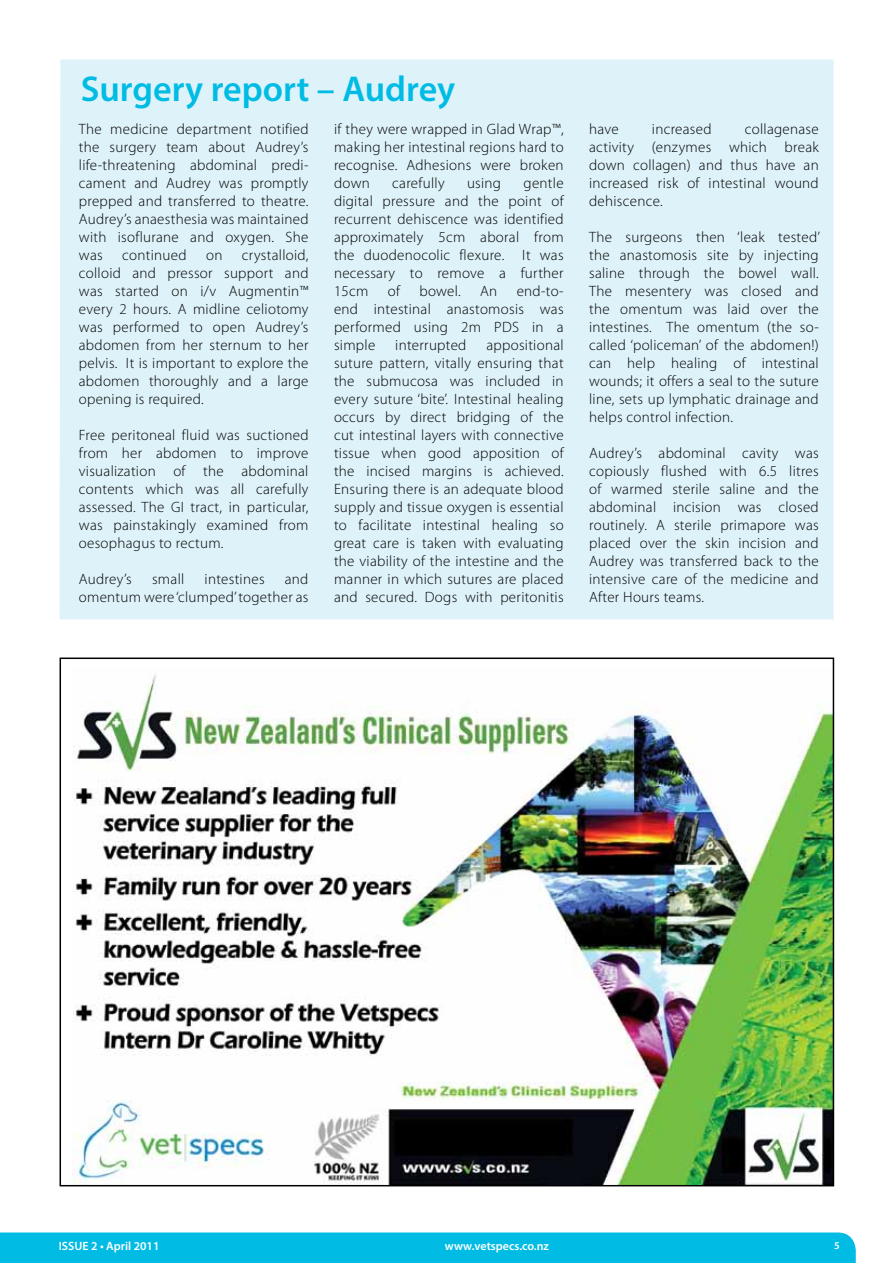
<style>
.page{position:relative;width:893px;height:1263px;background:#fff}
.page>*{position:absolute;margin:0;border:0;box-sizing:border-box;transform-origin:0 0}
.t1{font:600 36px "Myriad Pro";color:#00bce4}
.t2{font:300 15px/18px "Myriad Pro";letter-spacing:.02em;color:#000;text-align:justify}
.t3{font:600 12px "Myriad Pro";color:#fff}
.t4{font:600 10.5px "Myriad Pro";color:#fff}
</style>
<div class="page">
<div style="left:0;top:1232px;width:856px;height:31px;background:#00bce4"></div>
<div style="left:60px;top:60px;width:774px;height:559px;background:#def2f9"></div>
<img style="left:73px;top:675px;width:758px;height:508px">
<h1 class="t1" style="left:81px;top:66px;width:376px">Surgery report – Audrey</h1>
<p class="t2" style="left:79px;top:120px;width:231px">The medicine department notified the surgery team about Audrey’s life-threatening abdominal predi&shy;cament and Audrey was promptly prepped and transferred to theatre.<br>Audrey’s anaesthesia was maintained with isoflurane and oxygen. She was</p>
<p class="t2" style="left:334px;top:120px;width:231px">if they were wrapped in Glad Wrap™, making her intestinal regions hard to recognise. Adhesions were broken down</p>
<p class="t2" style="left:392px;top:174px;width:54px">carefully</p>
<p class="t2" style="left:467px;top:174px;width:36px">using</p>
<p class="t2" style="left:334px;top:174px;width:231px;text-indent:190px">gentle digital pressure and the point of recurrent dehiscence was identified approximately 5cm aboral from the duodenocolic flexure. It was necessary to remove a further 15cm</p>
<p class="t2" style="left:79px;top:246px;width:231px;text-indent:163px">crystalloid, colloid and pressor support and was started on i/v Augmentin™ every 2 hours. A midline celiotomy was performed to open Audrey’s abdomen from her sternum to her pelvis. It is important to explore the abdomen thoroughly and a large opening is required.</p>
<p class="t2" style="left:79px;top:426px;width:231px">Free peritoneal fluid was suctioned from her abdomen to improve visualization of the abdominal contents which was all carefully assessed. The GI tract, in particular, was painstakingly examined from oesophagus to rectum.</p>
<p class="t2" style="left:79px;top:570px;width:54px">Audrey’s</p>
<p class="t2" style="left:152px;top:570px;width:34px">small</p>
<p class="t2" style="left:205px;top:570px;width:61px">intestines</p>
<p class="t2" style="left:122px;top:246px;width:66px">continued</p>
<p class="t2" style="left:206px;top:246px;width:18px">on</p>
<p class="t2" style="left:388px;top:282px;width:14px">of</p>
<p class="t2" style="left:419px;top:282px;width:43px">bowel.</p>
<p class="t2" style="left:480px;top:282px;width:19px">An</p>
<p class="t2" style="left:334px;top:282px;width:231px;text-indent:183px">end-to&shy;end intestinal anastomosis was performed using 2m PDS in a simple</p>
<p class="t2" style="left:334px;top:336px;width:231px;text-indent:152px">appositional suture pattern, vitally ensuring that the submucosa was included in every suture ‘bite’. Intestinal healing occurs by direct bridging of the cut intestinal layers with connective tissue when good apposition of the incised margins is achieved.<br>Ensuring there is an adequate blood supply and tissue oxygen is essential to facilitate intestinal healing so great care is taken with evaluating the viability of the intestine and the manner in which sutures are placed and secured. Dogs with peritonitis</p>
<p class="t2" style="left:395px;top:336px;width:73px">interrupted</p>
<p class="t2" style="left:79px;top:570px;width:231px;text-align:right">and<br>omentum were ‘clumped’ together as</p>
<p class="t2" style="left:589px;top:120px;width:231px;text-indent:156px">collagenase activity (enzymes which break down collagen) and thus have an increased risk of intestinal wound dehiscence.</p>
<p class="t2" style="left:589px;top:228px;width:233px">The surgeons then ‘leak tested’ the anastomosis site by injecting saline through the bowel wall.<br>The mesentery was closed and the omentum was laid over the intestines. The omentum (the so&shy;called ‘policeman’ of the abdomen!) can help healing of intestinal wounds; it offers a seal to the suture line, sets up lymphatic drainage and helps control infection.</p>
<p class="t2" style="left:589px;top:444px;width:231px">Audrey’s abdominal cavity was copiously flushed with 6.5 litres of warmed sterile saline and the abdominal incision was closed routinely. A sterile primapore was placed over the skin incision and Audrey was transferred back to the intensive care of the medicine and After Hours teams.</p>
<p class="t2" style="left:589px;top:120px;width:31px">have</p>
<p class="t2" style="left:652px;top:120px;width:61px">increased</p>
<p class="t3" style="left:59px;top:1238px;width:102px">ISSUE 2 • April 2011</p>
<p class="t3" style="left:445px;top:1238px;width:106px">www.vetspecs.co.nz</p>
<p class="t4" style="left:834px;top:1239px;width:7px">5</p>
</div>
